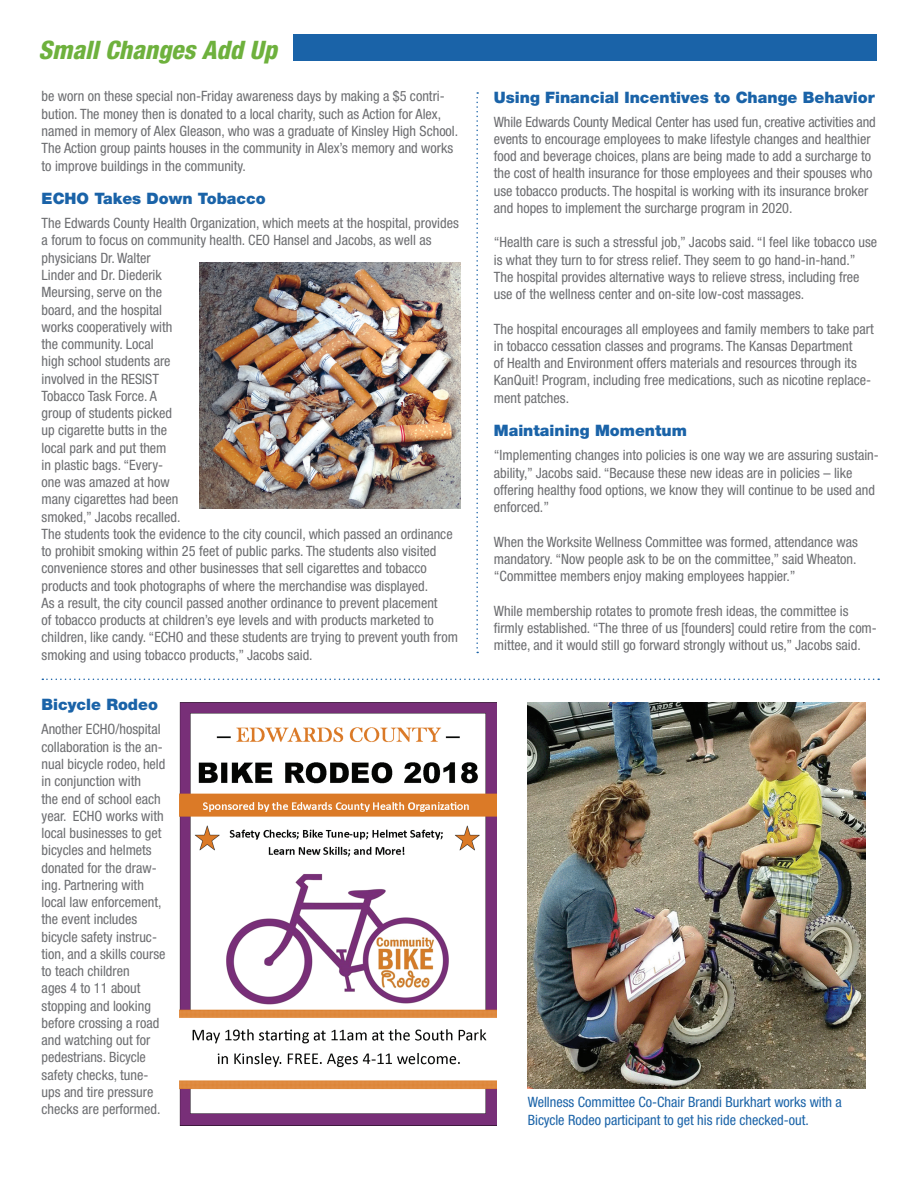
<style>
.page{position:relative;width:918px;height:1188px;background:#fff}
.page>*{position:absolute;margin:0;border:0;box-sizing:border-box;transform-origin:0 0}
.t1{font:italic 800 condensed 25.5px "Helvetica Neue LT Std";color:#6eb13d}
.t2{font:900 15.75px "Helvetica Neue LT Std";color:#1a63a8}
.t3{font:condensed 14.25px/17.2px "Helvetica Neue LT Std";color:#6c6d70}
.t4{font:condensed 14.25px/17.2px "Helvetica Neue LT Std";color:#1a63a8}
</style>
<div class="page">
<svg style="left:476px;top:92px;width:2px;height:561px"></svg>
<div style="left:293px;top:35px;width:584px;height:26px;background:#1a63a8"></div>
<img style="left:180px;top:702px;width:317px;height:424px">
<img style="left:528px;top:702px;width:338px;height:386px">
<img style="left:199px;top:262px;width:261px;height:247px">
<svg style="left:42px;top:679px;width:837px;height:1px"></svg>
<h1 class="t1" style="left:39px;top:34px;width:240px">Small Changes Add Up</h1>
<p class="t3" style="left:42px;top:88px;width:418px">be worn on these special non-Friday awareness days by making a $5 contri&shy;bution. The money then is donated to a local charity, such as Action for Alex, named in memory of Alex Gleason, who was a graduate of Kinsley High School.<br>The Action group paints houses in the community in Alex’s memory and works to improve buildings in the community.</p>
<p class="t2" style="left:42px;top:189px;width:226px">ECHO Takes Down Tobacco</p>
<p class="t3" style="left:42px;top:214px;width:419px">The Edwards County Health Organization, which meets at the hospital, provides a forum to focus on community health. CEO Hansel and Jacobs, as well as physicians Dr. Walter<br>Linder and Dr. Diederik<br>Meursing, serve on the<br>board, and the hospital<br>works cooperatively with<br>the community. Local<br>high school students are<br>involved in the RESIST<br>Tobacco Task Force. A<br>group of students picked<br>up cigarette butts in the<br>local park and put them<br>in plastic bags. “Every-<br>one was amazed at how<br>many cigarettes had been<br>smoked,” Jacobs recalled.<br>The students took the evidence to the city council, which passed an ordinance to prohibit smoking within 25 feet of public parks. The students also visited convenience stores and other businesses that sell cigarettes and tobacco products and took photographs of where the merchandise was displayed.<br>As a result, the city council passed another ordinance to prevent placement<br>of tobacco products at children’s eye levels and with products marketed to children, like candy. “ECHO and these students are trying to prevent youth from smoking and using tobacco products,” Jacobs said.</p>
<p class="t2" style="left:42px;top:695px;width:118px">Bicycle Rodeo</p>
<p class="t3" style="left:42px;top:721px;width:125px">Another ECHO/hospital collaboration is the an&shy;nual bicycle rodeo, held in conjunction with<br>the end of school each year. ECHO works with local businesses to get bicycles and helmets donated for the draw&shy;ing. Partnering with local law enforcement, the event includes bicycle safety instruc&shy;tion, and a skills course to teach children<br>ages 4 to 11 about stopping and looking before crossing a road and watching out for pedestrians. Bicycle safety checks, tune&shy;ups and tire pressure checks are performed.</p>
<p class="t2" style="left:494px;top:88px;width:382px">Using Financial Incentives to Change Behavior</p>
<p class="t3" style="left:494px;top:113px;width:384px">While Edwards County Medical Center has used fun, creative activities and events to encourage employees to make lifestyle changes and healthier food and beverage choices, plans are being made to add a surcharge to the cost of health insurance for those employees and their spouses who use tobacco products. The hospital is working with its insurance broker and hopes to implement the surcharge program in 2020.</p>
<p class="t3" style="left:494px;top:234px;width:385px">“Health care is such a stressful job,” Jacobs said. “I feel like tobacco use is what they turn to for stress relief. They seem to go hand-in-hand.” The hospital provides alternative ways to relieve stress, including free use of the wellness center and on-site low-cost massages.</p>
<p class="t3" style="left:494px;top:320px;width:381px">The hospital encourages all employees and family members to take part in tobacco cessation classes and programs. The Kansas Department<br>of Health and Environment offers materials and resources through its KanQuit! Program, including free medications, such as nicotine replace&shy;ment patches.</p>
<p class="t2" style="left:494px;top:421px;width:195px">Maintaining Momentum</p>
<p class="t3" style="left:494px;top:447px;width:387px">“Implementing changes into policies is one way we are assuring sustain&shy;ability,” Jacobs said. “Because these new ideas are in policies – like offering healthy food options, we know they will continue to be used and enforced.”</p>
<p class="t3" style="left:494px;top:533px;width:366px;text-align:justify">When the Worksite Wellness Committee was formed, attendance was mandatory. “Now people ask to be on the committee,” said Wheaton. “Committee members enjoy making employees happier.”</p>
<p class="t3" style="left:494px;top:602px;width:385px">While membership rotates to promote fresh ideas, the committee is firmly established. “The three of us [founders] could retire from the com&shy;mittee, and it would still go forward strongly without us,” Jacobs said.</p>
<p class="t4" style="left:528px;top:1094px;width:316px">Wellness Committee Co-Chair Brandi Burkhart works with a<br>Bicycle Rodeo participant to get his ride checked-out.</p>
</div>
